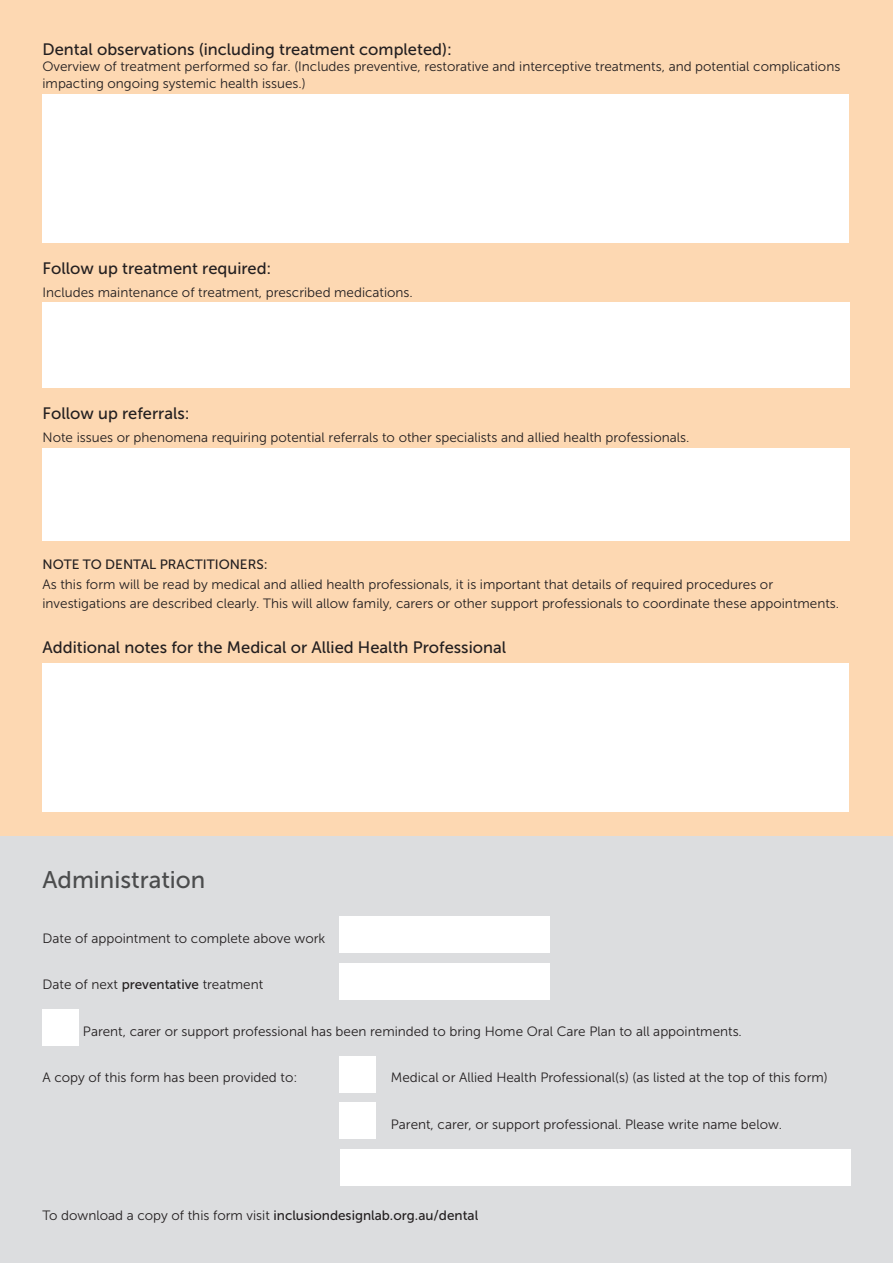
<style>
.page{position:relative;width:893px;height:1263px;background:#fdd8b2}
.page>*{position:absolute;margin:0;border:0;box-sizing:border-box;transform-origin:0 0}
.body_-bold{font:24px "Museo Sans 500";color:#4b4c4d}
.body_-bold_larger{font:16.5px "Museo Sans 500";color:#231f20}
.body_-tight{font:13.5px/16.5px "Museo Sans 300";color:#231f20}
.body{font:13.5px "Museo Sans 300";color:#231f20}
.body-2{font:13.5px "Museo Sans 500";color:#231f20}
.body_-tight-2{font:13.5px "Museo Sans 500";color:#231f20}
.s1{font-family:"Museo Sans 500"}
.s2{font-family:"Museo Sans 300"}
</style>
<div class="page">
<div style="left:0;top:836px;width:893px;height:427px;background:#dcdddf"></div>
<div style="left:43px;top:94px;width:806px;height:149px;background:#fff"></div>
<div style="left:43px;top:303px;width:807px;height:85px;background:#fff"></div>
<div style="left:43px;top:448px;width:807px;height:92px;background:#fff"></div>
<div style="left:43px;top:663px;width:806px;height:149px;background:#fff"></div>
<div style="left:340px;top:916px;width:210px;height:37px;background:#fff"></div>
<div style="left:340px;top:963px;width:210px;height:37px;background:#fff"></div>
<div style="left:43px;top:1009px;width:36px;height:37px;background:#fff"></div>
<div style="left:340px;top:1056px;width:36px;height:37px;background:#fff"></div>
<div style="left:340px;top:1102px;width:36px;height:37px;background:#fff"></div>
<div style="left:340px;top:1149px;width:510px;height:37px;background:#fff"></div>
<p class="body_-bold_larger" style="left:43px;top:40px;width:411px">Dental observations (including treatment completed):</p>
<p class="body_-tight" style="left:43px;top:59px;width:799px">Overview of treatment performed so far. (Includes preventive, restorative and interceptive treatments, and potential complications impacting ongoing systemic health issues.)</p>
<p class="body_-bold_larger" style="left:43px;top:259px;width:230px">Follow up treatment required:</p>
<p class="body_-tight" style="left:43px;top:284px;width:372px">Includes maintenance of treatment, prescribed medications.</p>
<p class="body_-bold_larger" style="left:43px;top:405px;width:149px">Follow up referrals:</p>
<p class="body_-tight" style="left:43px;top:429px;width:648px">Note issues or phenomena requiring potential referrals to other specialists and allied health professionals.</p>
<p class="body_-tight-2" style="left:43px;top:557px;width:227px">NOTE TO DENTAL PRACTITIONERS:</p>
<p class="body_-tight" style="left:43px;top:574px;width:798px;line-height:19.5px">As this form will be read by medical and allied health professionals, it is important that details of required procedures or investigations are described clearly. This will allow family, carers or other support professionals to coordinate these appointments.</p>
<p class="body_-bold_larger" style="left:43px;top:638px;width:465px">Additional notes for the Medical or Allied Health Professional</p>
<p class="body_-bold" style="left:43px;top:866px;width:164px">Administration</p>
<p class="body" style="left:43px;top:931px;width:284px">Date of appointment to complete above work</p>
<p class="body" style="left:43px;top:977px;width:222px">Date of next <span class="s1">preventative</span> treatment</p>
<p class="body" style="left:83px;top:1024px;width:660px">Parent, carer or support professional has been reminded to bring Home Oral Care Plan to all appointments.</p>
<p class="body" style="left:43px;top:1070px;width:256px">A copy of this form has been provided to:</p>
<p class="body" style="left:391px;top:1070px;width:438px">Medical or Allied Health Professional(s) (as listed at the top of this form)</p>
<p class="body" style="left:391px;top:1117px;width:393px">Parent, carer, or support professional. Please write name below.</p>
<p class="body-2" style="left:43px;top:1208px;width:437px"><span class="s2">To download a copy of this form visit</span> inclusiondesignlab.org.au/dental</p>
</div>
